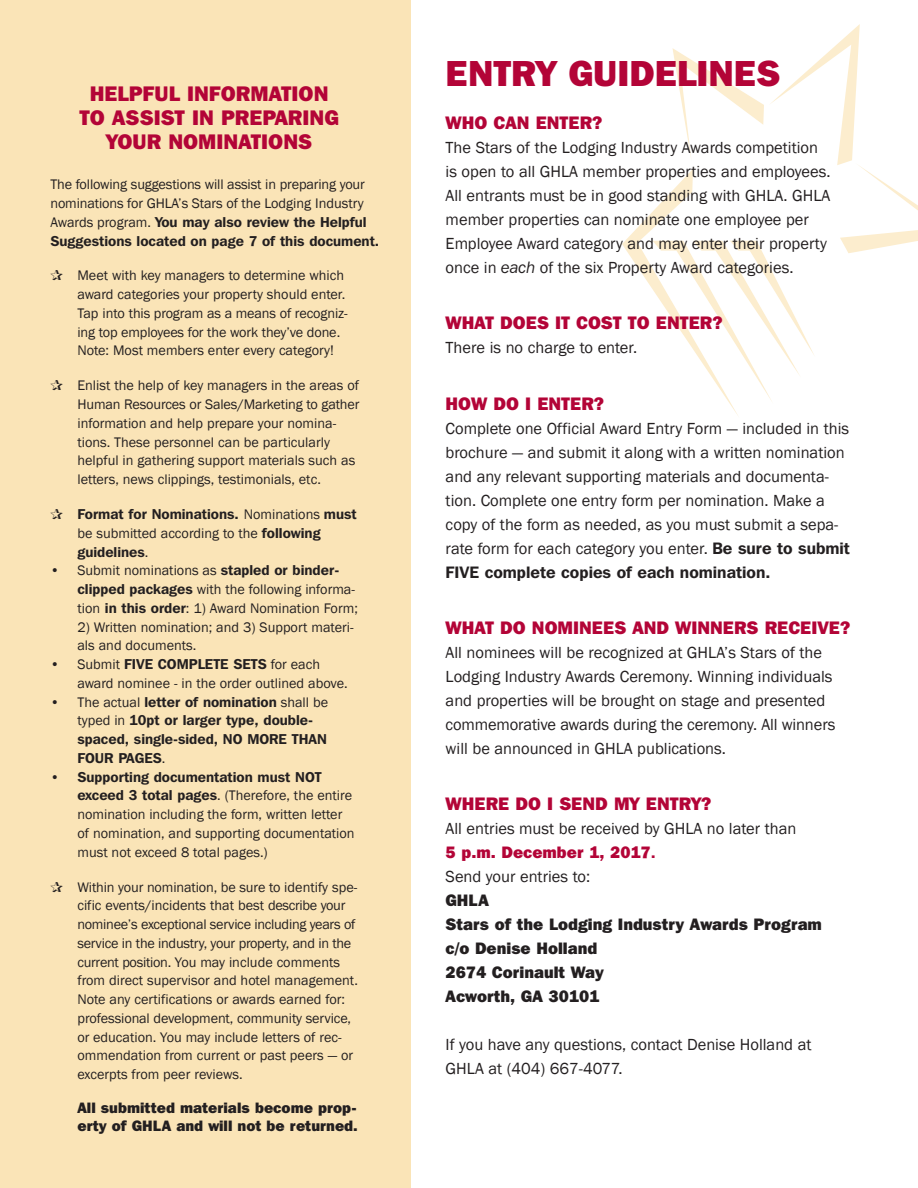
<style>
.page{position:relative;width:918px;height:1188px;background:#fff}
.page>*{position:absolute;margin:0;border:0;box-sizing:border-box;transform-origin:0 0}
.t1{font:800 36px "Franklin Gothic IT Cby BT";color:#b30437}
.t2{font:800 21px/24px "Franklin Gothic IT Cby BT";color:#b30437;text-align:center}
.t3{font:800 18px "Franklin Gothic IT Cby BT";color:#b30437}
.t4{font:16.5px/24px "Franklin Gothic";color:#231f20}
.t5{font:800 16.5px/24px "Franklin Gothic IT Cby BT";color:#231f20}
.t6{font:600 16.5px "Franklin Gothic IT Cby BT";color:#231f20}
.t7{font:800 16.5px "Franklin Gothic IT Cby BT";color:#b30437}
.t8{font:800 15px/18px "Franklin Gothic IT Cby BT";color:#231f20}
.t9{font:14.25px/18.8px "Franklin Gothic";color:#231f20}
.t10{font:600 14.25px/18.8px "Franklin Gothic IT Cby BT";color:#231f20}
.s1{font-family:"Franklin Gothic";font-weight:400}
.s2{font-family:"Franklin Gothic IT Cby BT";font-weight:600}
.s3{font-family:"Franklin Gothic IT Cby BT";font-style:italic}
.s4{font-weight:600}
</style>
<div class="page">
<svg style="left:622px;top:24px;width:296px;height:391px"></svg>
<div style="left:0;top:0;width:411px;height:1188px;background:#fae4b7"></div>
<h2 class="t2" style="left:80px;top:81px;width:261px">HELPFUL INFORMATION<br>TO ASSIST IN PREPARING<br>YOUR NOMINATIONS</h2>
<p class="t9" style="left:50px;top:175px;width:316px">The following suggestions will assist in preparing your nominations for GHLA’s Stars of the Lodging Industry</p>
<p class="t10" style="left:50px;top:212px;width:330px"><span class="s1">Awards program.</span> You may also review the Helpful<br>Suggestions located on page 7 of this document.</p>
<p class="t9" style="left:77px;top:267px;width:272px">Meet with key managers to determine which award categories your property should enter.<br>Tap into this program as a means of recogniz&shy;ing top employees for the work they’ve done.<br>Note: Most members enter every category!</p>
<p class="t9" style="left:77px;top:377px;width:284px">Enlist the help of key managers in the areas of Human Resources or Sales/Marketing to gather information and help prepare your nomina&shy;tions. These personnel can be particularly helpful in gathering support materials such as letters, news clippings, testimonials, etc.</p>
<p class="t10" style="left:77px;top:504px;width:281px">Format for Nominations. <span class="s1">Nominations</span> must</p>
<p class="t9" style="left:77px;top:524px;width:245px">be submitted according to the <span class="s2">following</span></p>
<p class="t10" style="left:77px;top:542px;width:73px">guidelines<span class="s1">.</span></p>
<p class="t9" style="left:77px;top:562px;width:282px;text-indent:-27px">• Submit nominations as <span class="s2">stapled or binder&shy;clipped packages</span> with the following informa&shy;tion <span class="s2">in this order</span>: 1) Award Nomination Form;</p>
<p class="t9" style="left:77px;top:618px;width:278px">2) Written nomination; and 3) Support materi&shy;als and documents.</p>
<p class="t10" style="left:50px;top:655px;width:271px"><span class="s1">• Submit</span> FIVE COMPLETE SETS <span class="s1">for each</span></p>
<p class="t9" style="left:77px;top:674px;width:272px">award nominee - in the order outlined above.</p>
<p class="t10" style="left:77px;top:692px;width:252px;text-indent:-27px"><span class="s1">• The actual</span> letter of nomination <span class="s1">shall be typed in</span> 10pt or larger type, double&shy;spaced, single-sided, NO MORE THAN<br>FOUR PAGES<span class="s1">.</span></p>
<p class="t10" style="left:50px;top:767px;width:273px"><span class="s1">•</span> Supporting documentation must NOT</p>
<p class="t9" style="left:77px;top:787px;width:279px"><span class="s2">exceed 3 total pages</span>. (Therefore, the entire nomination including the form, written letter of nomination, and supporting documentation must not exceed 8 total pages.)</p>
<p class="t9" style="left:77px;top:878px;width:282px">Within your nomination, be sure to identify spe&shy;cific events/incidents that best describe your nominee’s exceptional service including years of service in the industry, your property, and in the current position. You may include comments from direct supervisor and hotel management.<br>Note any certifications or awards earned for: professional development, community service, or education. You may include letters of rec&shy;ommendation from current or past peers — or excerpts from peer reviews.</p>
<p class="t8" style="left:77px;top:1099px;width:282px">All submitted materials become prop&shy;erty of GHLA and will not be returned.</p>
<h1 class="t1" style="left:446px;top:50px;width:336px">ENTRY GUIDELINES</h1>
<p class="t3" style="left:446px;top:111px;width:158px">WHO CAN ENTER?</p>
<p class="t4" style="left:446px;top:136px;width:386px">The Stars of the Lodging Industry Awards competition is open to all GHLA member properties and employees.<br>All entrants must be in good standing with GHLA. GHLA member properties can nominate one employee per Employee Award category and may enter their property once in <span class="s3">each</span> of the six Property Award categories.</p>
<p class="t3" style="left:446px;top:311px;width:278px">WHAT DOES IT COST TO ENTER?</p>
<p class="t4" style="left:446px;top:336px;width:193px">There is no charge to enter.</p>
<p class="t3" style="left:446px;top:392px;width:160px">HOW DO I ENTER?</p>
<p class="t4" style="left:446px;top:416px;width:406px">Complete one Official Award Entry Form — included in this brochure — and submit it along with a written nomination and any relevant supporting materials and documenta&shy;tion. Complete one entry form per nomination. Make a copy of the form as needed, as you must submit a sepa&shy;rate form for each category you enter. <span class="s2">Be sure to submit</span></p>
<p class="t6" style="left:446px;top:561px;width:326px">FIVE complete copies of each nomination.</p>
<p class="t3" style="left:446px;top:616px;width:406px">WHAT DO NOMINEES AND WINNERS RECEIVE?</p>
<p class="t4" style="left:446px;top:641px;width:392px">All nominees will be recognized at GHLA’s Stars of the Lodging Industry Awards Ceremony. Winning individuals and properties will be brought on stage and presented commemorative awards during the ceremony. All winners will be announced in GHLA publications.</p>
<p class="t3" style="left:446px;top:792px;width:267px">WHERE DO I SEND MY ENTRY?</p>
<p class="t4" style="left:446px;top:817px;width:352px">All entries must be received by GHLA no later than</p>
<p class="t7" style="left:446px;top:842px;width:212px">5 p.m. December 1, 2017<span class="s4">.</span></p>
<p class="t4" style="left:446px;top:865px;width:146px">Send your entries to:</p>
<p class="t5" style="left:446px;top:888px;width:378px">GHLA<br>Stars of the Lodging Industry Awards Program c/o Denise Holland<br>2674 Corinault Way<br>Acworth, GA 30101</p>
<p class="t4" style="left:446px;top:1033px;width:367px">If you have any questions, contact Denise Holland at<br>GHLA at (404) 667-4077.</p>
</div>
